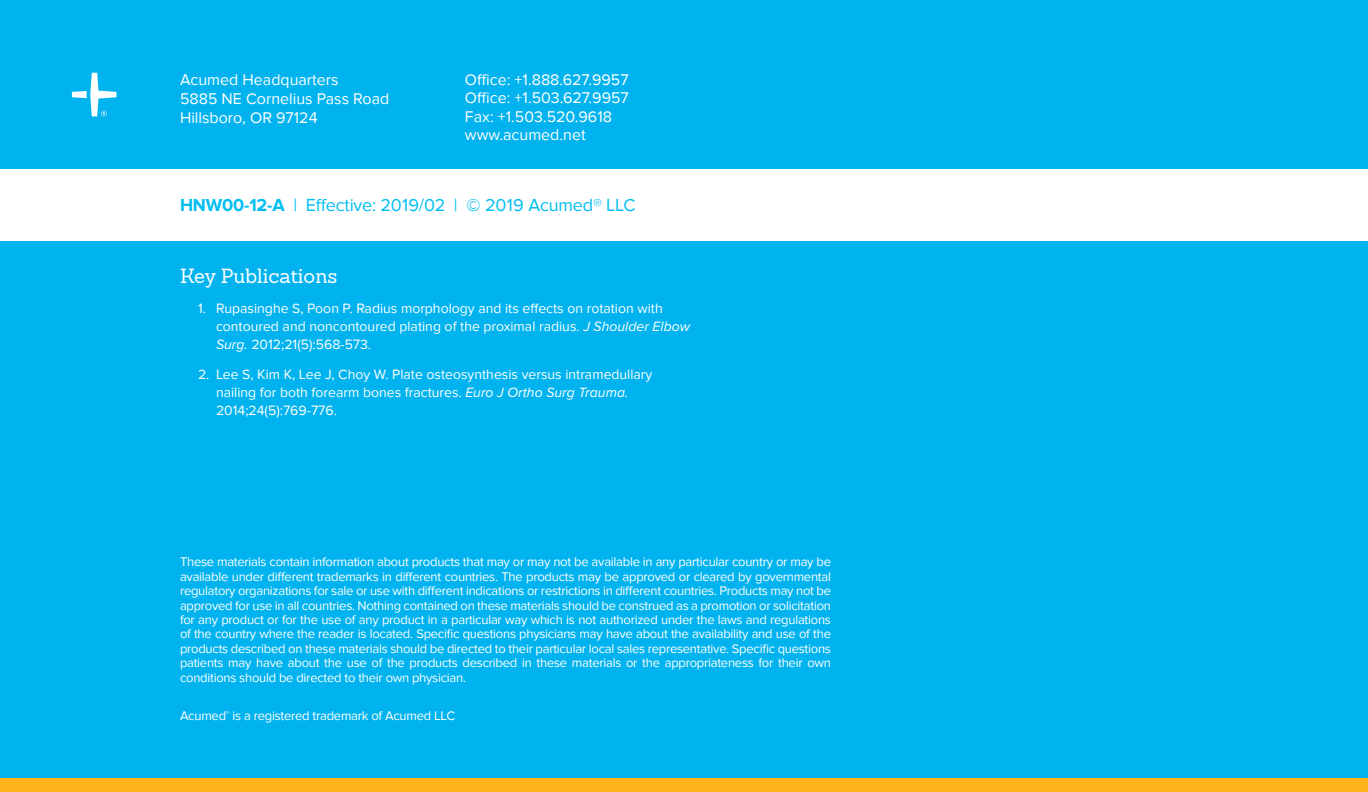
<style>
.page{position:relative;width:1368px;height:792px;background:#00b3ef}
.page>*{position:absolute;margin:0;border:0;box-sizing:border-box;transform-origin:0 0}
.t1{font:20px "Sanchez Slab";color:#fff}
.t2{font:18px "Proxima Nova";letter-spacing:-.01em;color:#00bef1}
.t3{font:16px/18.6px "Proxima Nova";color:#fff}
.t4{font:14px/18px "Proxima Nova";color:#fff}
.t5{font:13px/14.4px "Proxima Nova";letter-spacing:-.02em;color:#fff;text-align:justify}
.s1{font-weight:700}
.s2{font-style:italic}
</style>
<div class="page">
<div style="left:0;top:169px;width:1368px;height:72px;background:#fff"></div>
<svg style="left:72px;top:73px;width:44px;height:43px"></svg>
<div style="left:0;top:779px;width:1368px;height:13px;background:#fcb31c"></div>
<p class="t3" style="left:180px;top:71px;width:211px">Acumed Headquarters<br>5885 NE Cornelius Pass Road<br>Hillsboro, OR 97124</p>
<p class="t3" style="left:465px;top:70px;width:165px">Office: +1.888.627.9957<br>Office: +1.503.627.9957<br>Fax: +1.503.520.9618 www.acumed.net</p>
<h2 class="t2" style="left:180px;top:195px;width:457px"><span class="s1">HNW00-12-A</span> | Effective: 2019/02 | © 2019 Acumed® LLC</h2>
<h1 class="t1" style="left:180px;top:263px;width:159px">Key Publications</h1>
<p class="t4" style="left:216px;top:300px;width:476px;text-indent:-18px">1. Rupasinghe S, Poon P. Radius morphology and its effects on rotation with contoured and noncontoured plating of the proximal radius. <span class="s2">J Shoulder Elbow<br>Surg.</span> 2012;21(5):568-573.</p>
<p class="t4" style="left:216px;top:366px;width:438px;text-indent:-18px">2. Lee S, Kim K, Lee J, Choy W. Plate osteosynthesis versus intramedullary nailing for both forearm bones fractures. <span class="s2">Euro J Ortho Surg Trauma.<br></span>2014;24(5):769-776.</p>
<p class="t5" style="left:180px;top:555px;width:653px">These materials contain information about products that may or may not be available in any particular country or may be available under different trademarks in different countries. The products may be approved or cleared by governmental regulatory organizations for sale or use with different indications or restrictions in different countries. Products may not be approved for use in all countries. Nothing contained on these materials should be construed as a promotion or solicitation for any product or for the use of any product in a particular way which is not authorized under the laws and regulations of the country where the reader is located. Specific questions physicians may have about the availability and use of the products described on these materials should be directed to their particular local sales representative. Specific questions patients may have about the use of the products described in these materials or the appropriateness for their own conditions should be directed to their own physician.</p>
<p class="t5" style="left:180px;top:709px;width:277px">Acumed<sup>®</sup> is a registered trademark of Acumed LLC</p>
</div>
